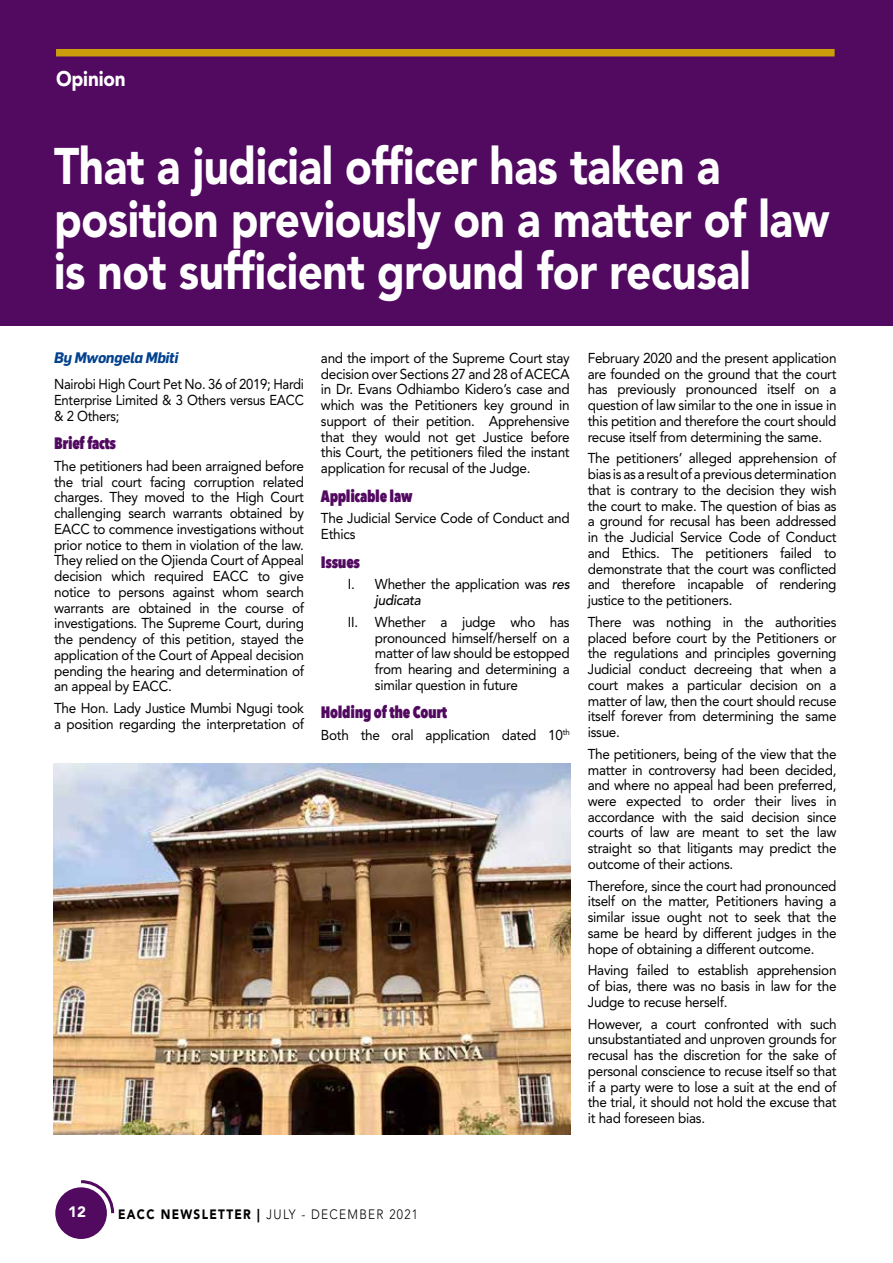
<style>
.page{position:relative;width:893px;height:1263px;background:#fff}
.page>*{position:absolute;margin:0;border:0;box-sizing:border-box;transform-origin:0 0}
.t1{font:900 51px/52.5px "Avenir LT Std";letter-spacing:-.01em;color:#fff;scale:.86 1}
.t2{font:900 21px "Avenir LT Std";letter-spacing:-.01em;color:#fff;scale:.9 1}
.t3{font:800 16.5px "Avenir Next Condensed";letter-spacing:-.02em;color:#520a61;scale:.92 1}
.t4{font:italic 700 15px "Flama";letter-spacing:-.02em;color:#03428e;scale:.95 1}
.t5{font:900 15px "Avenir LT Std";color:#fff}
.t6{font:14.25px/15.8px "Avenir LT Std";letter-spacing:-.02em;color:#000;text-align:justify;scale:.95 1}
.t7{font:14.25px/15.8px "Avenir LT Std";letter-spacing:-.02em;color:#000;text-align:justify;scale:.92 1}
.t8{font:300 13.5px "Avenir LT Std";letter-spacing:.11em;color:#000;scale:.88 1}
.s1{font-weight:500;font-style:italic}
.s2{font-weight:900}
</style>
<div class="page">
<div style="left:55px;top:1187px;width:52px;height:52px;background:#520a61;border-radius:50%"></div>
<svg style="left:78px;top:1180px;width:37px;height:36px"></svg>
<img style="left:53px;top:764px;width:518px;height:370px">
<div style="left:0;top:0;width:893px;height:326px;background:#520a61"></div>
<div style="left:56px;top:49px;width:779px;height:7px;background:#cd9e0c"></div>
<h2 class="t2" style="left:56px;top:66px;width:79px">Opinion</h2>
<h1 class="t1" style="left:54px;top:140px;width:903px">That a judicial officer has taken a position previously on a matter of law is not sufficient ground for recusal</h1>
<p class="t4" style="left:54px;top:348px;width:132px">By Mwongela Mbiti</p>
<p class="t7" style="left:54px;top:376px;width:273px">Nairobi High Court Pet No. 36 of 2019; Hardi Enterprise Limited &amp; 3 Others versus EACC &amp; 2 Others;</p>
<p class="t3" style="left:54px;top:433px;width:69px">Brief facts</p>
<p class="t6" style="left:54px;top:458px;width:265px">The petitioners had been arraigned before the trial court facing corruption related charges. They moved to the High Court challenging search warrants obtained by EACC to commence investigations without prior notice to them in violation of the law.<br>They relied on the Ojienda Court of Appeal decision which required EACC to give notice to persons against whom search warrants are obtained in the course of investigations. The Supreme Court, during the pendency of this petition, stayed the application of the Court of Appeal decision pending the hearing and determination of an appeal by EACC.</p>
<p class="t6" style="left:54px;top:700px;width:265px">The Hon. Lady Justice Mumbi Ngugi took a position regarding the interpretation of</p>
<p class="t6" style="left:321px;top:350px;width:263px">and the import of the Supreme Court stay decision over Sections 27 and 28 of ACECA in Dr. Evans Odhiambo Kidero’s case and which was the Petitioners key ground in support of their petition. Apprehensive that they would not get Justice before this Court, the petitioners filed the instant application for recusal of the Judge.</p>
<p class="t3" style="left:321px;top:485px;width:101px">Applicable law</p>
<p class="t6" style="left:321px;top:511px;width:263px">The Judicial Service Code of Conduct and<br>Ethics</p>
<p class="t3" style="left:321px;top:551px;width:44px">Issues</p>
<p class="t6" style="left:375px;top:577px;width:207px;text-indent:-27px">I. Whether the application was <span class="s1">res judicata</span></p>
<p class="t6" style="left:375px;top:614px;width:207px;text-indent:-27px">II. Whether a judge who has pronounced himself/herself on a matter of law should be estopped from hearing and determining a similar question in future</p>
<p class="t3" style="left:321px;top:702px;width:139px">Holding of the Court</p>
<p class="t6" style="left:321px;top:727px;width:263px">Both the oral application dated 10<sup>th</sup></p>
<p class="t6" style="left:588px;top:350px;width:263px">February 2020 and the present application are founded on the ground that the court has previously pronounced itself on a question of law similar to the one in issue in this petition and therefore the court should recuse itself from determining the same.</p>
<p class="t6" style="left:588px;top:451px;width:263px">The petitioners’ alleged apprehension of bias is as a result of a previous determination that is contrary to the decision they wish the court to make. The question of bias as a ground for recusal has been addressed in the Judicial Service Code of Conduct and Ethics. The petitioners failed to demonstrate that the court was conflicted and therefore incapable of rendering justice to the petitioners.</p>
<p class="t6" style="left:588px;top:614px;width:263px">There was nothing in the authorities placed before court by the Petitioners or the regulations and principles governing Judicial conduct decreeing that when a court makes a particular decision on a matter of law, then the court should recuse itself forever from determining the same issue.</p>
<p class="t6" style="left:588px;top:746px;width:263px">The petitioners, being of the view that the matter in controversy had been decided, and where no appeal had been preferred, were expected to order their lives in accordance with the said decision since courts of law are meant to set the law straight so that litigants may predict the outcome of their actions.</p>
<p class="t6" style="left:588px;top:878px;width:263px">Therefore, since the court had pronounced itself on the matter, Petitioners having a similar issue ought not to seek that the same be heard by different judges in the hope of obtaining a different outcome.</p>
<p class="t6" style="left:588px;top:963px;width:263px">Having failed to establish apprehension of bias, there was no basis in law for the Judge to recuse herself.</p>
<p class="t6" style="left:588px;top:1016px;width:263px">However, a court confronted with such unsubstantiated and unproven grounds for recusal has the discretion for the sake of personal conscience to recuse itself so that if a party were to lose a suit at the end of the trial, it should not hold the excuse that it had foreseen bias.</p>
<p class="t5" style="left:68px;top:1202px;width:19px">12</p>
<p class="t8" style="left:118px;top:1207px;width:342px"><span class="s2">EACC Newsletter |</span> JULY - DECEMBER 2021</p>
</div>
